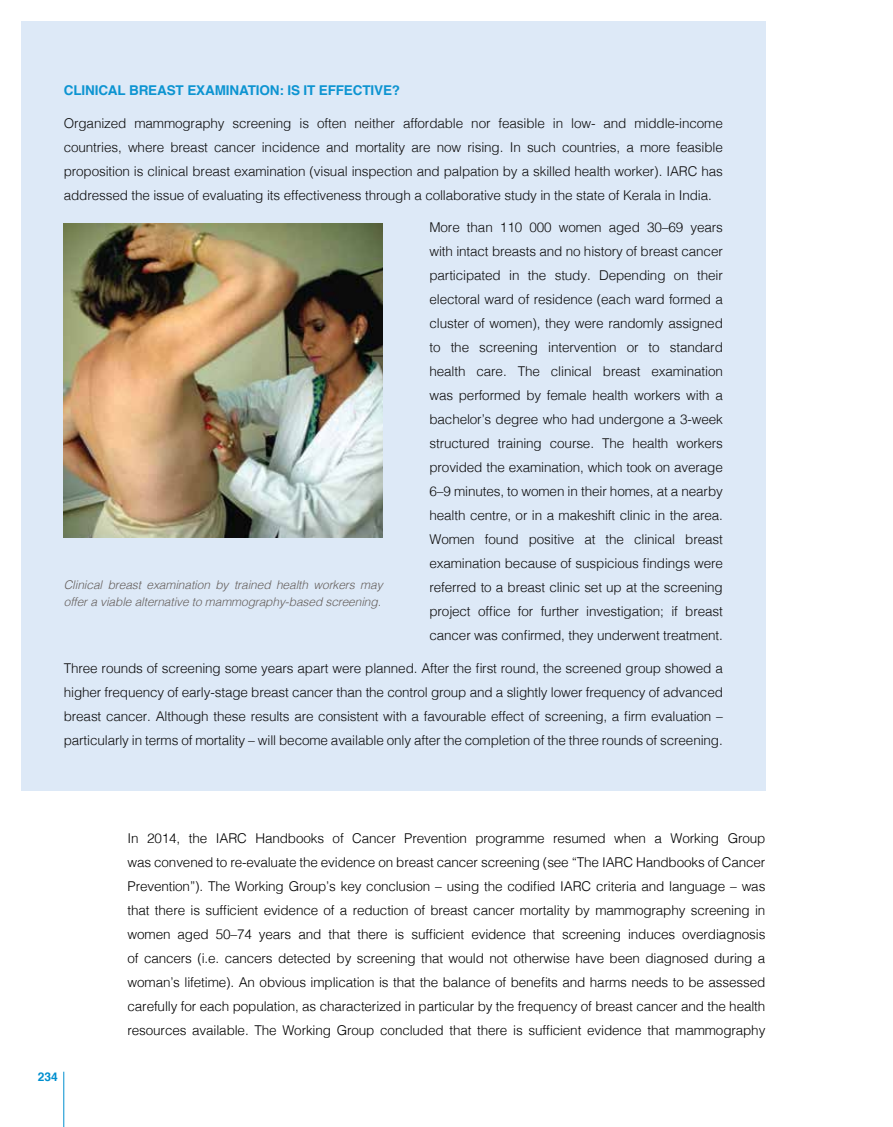
<style>
.page{position:relative;width:893px;height:1127px;background:#fff}
.page>*{position:absolute;margin:0;border:0;box-sizing:border-box;transform-origin:0 0}
.t1{font:300 13.5px/24px "Helvetica";letter-spacing:-.01em;color:#000;text-align:justify}
.t2{font:700 13.5px "Helvetica";letter-spacing:-.01em;color:#008fcf}
.t3{font:italic 300 12px/16.5px "Helvetica";letter-spacing:-.01em;color:#66605d}
.t4{font:700 12px "Helvetica";color:#008fcf}
</style>
<div class="page">
<div style="left:21px;top:21px;width:744px;height:770px;background:#dce8f7"></div>
<img style="left:64px;top:223px;width:319px;height:315px">
<hr style="left:63px;top:1071px;width:1px;height:56px;background:#008fcf">
<p class="t2" style="left:64px;top:80px;width:338px">CLINICAL BREAST EXAMINATION: IS IT EFFECTIVE?</p>
<p class="t1" style="left:64px;top:110px;width:661px">Organized mammography screening is often neither affordable nor feasible in low- and middle-income countries, where breast cancer incidence and mortality are now rising. In such countries, a more feasible proposition is clinical breast examination (visual inspection and palpation by a skilled health worker). IARC has addressed the issue of evaluating its effectiveness through a collaborative study in the state of Kerala in India.</p>
<p class="t1" style="left:429px;top:214px;width:295px">More than 110 000 women aged 30–69 years with intact breasts and no history of breast cancer participated in the study. Depending on their electoral ward of residence (each ward formed a cluster of women), they were randomly assigned to the screening intervention or to standard health care. The clinical breast examination was performed by female health workers with a bachelor’s degree who had undergone a 3-week structured training course. The health workers provided the examination, which took on average 6–9 minutes, to women in their homes, at a nearby health centre, or in a makeshift clinic in the area.<br>Women found positive at the clinical breast examination because of suspicious findings were referred to a breast clinic set up at the screening project office for further investigation; if breast cancer was confirmed, they underwent treatment.</p>
<p class="t1" style="left:64px;top:655px;width:661px">Three rounds of screening some years apart were planned. After the first round, the screened group showed a higher frequency of early-stage breast cancer than the control group and a slightly lower frequency of advanced breast cancer. Although these results are consistent with a favourable effect of screening, a firm evaluation – particularly in terms of mortality – will become available only after the completion of the three rounds of screening.</p>
<p class="t3" style="left:64px;top:576px;width:320px">Clinical breast examination by trained health workers may offer a viable alternative to mammography-based screening.</p>
<p class="t4" style="left:38px;top:1067px;width:22px">234</p>
<p class="t1" style="left:128px;top:825px;width:639px">In 2014, the IARC Handbooks of Cancer Prevention programme resumed when a Working Group was convened to re-evaluate the evidence on breast cancer screening (see “The IARC Handbooks of Cancer Prevention”). The Working Group’s key conclusion – using the codified IARC criteria and language – was that there is sufficient evidence of a reduction of breast cancer mortality by mammography screening in women aged 50–74 years and that there is sufficient evidence that screening induces overdiagnosis of cancers (i.e. cancers detected by screening that would not otherwise have been diagnosed during a woman’s lifetime). An obvious implication is that the balance of benefits and harms needs to be assessed carefully for each population, as characterized in particular by the frequency of breast cancer and the health resources available. The Working Group concluded that there is sufficient evidence that mammography</p>
</div>
